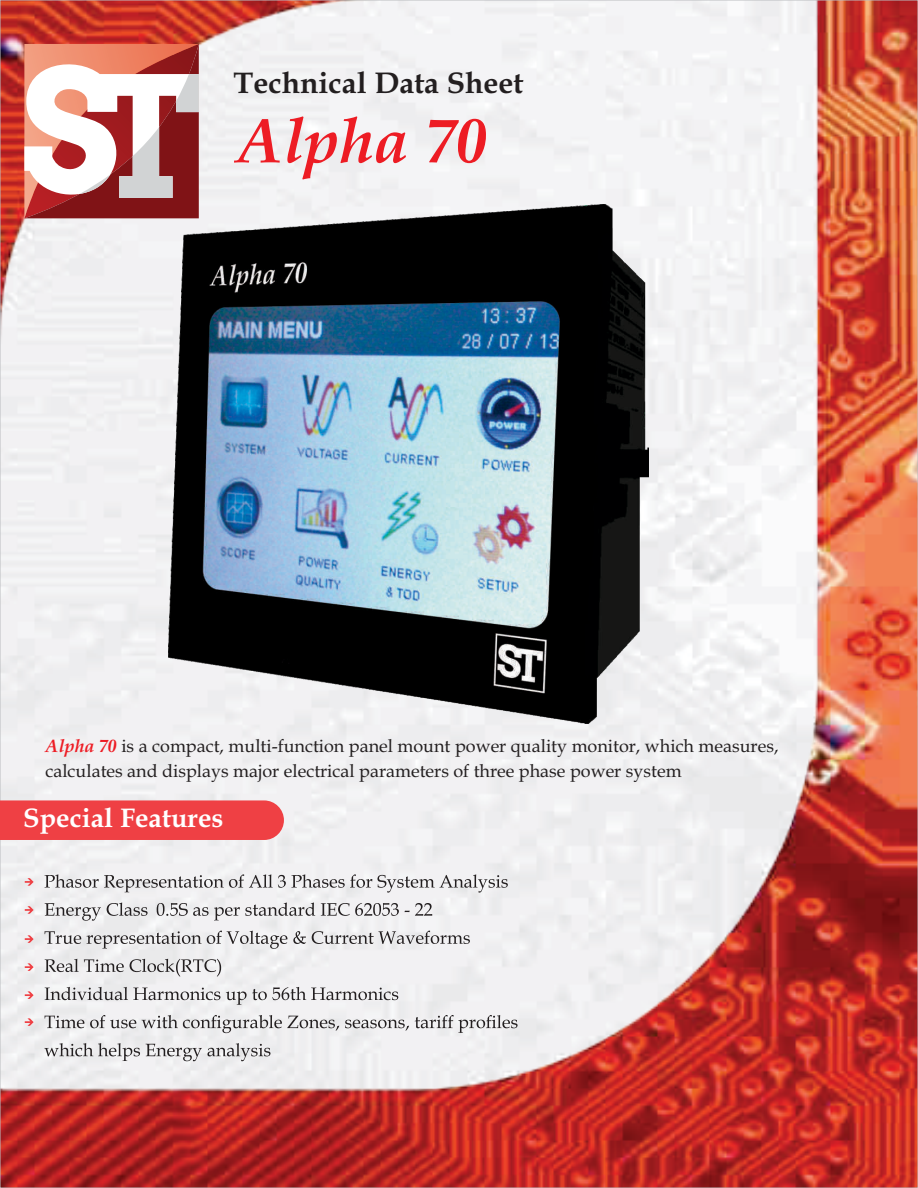
<style>
.page{position:relative;width:918px;height:1188px;background:#fff}
.page>*{position:absolute;margin:0;border:0;box-sizing:border-box;transform-origin:0 0}
.t1{font:italic 700 63px "Book Antiqua";color:#ed1c24}
.t2{font:700 30px "Book Antiqua";color:#231f20}
.t3{font:700 27px "Book Antiqua";color:#fff}
.t4{font:18px/24.8px "Book Antiqua";color:#231f20}
.s1{font-weight:700;font-style:italic;color:#ed1c24}
</style>
<div class="page">
<img style="left:2px;top:2px;width:914px;height:1184px">
<div style="left:0;top:800px;width:284px;height:40px;background:#ef4044"></div>
<svg style="left:25px;top:878px;width:9px;height:8px"></svg>
<svg style="left:25px;top:906px;width:9px;height:8px"></svg>
<svg style="left:25px;top:935px;width:9px;height:8px"></svg>
<svg style="left:25px;top:991px;width:9px;height:8px"></svg>
<svg style="left:25px;top:1018px;width:9px;height:8px"></svg>
<svg style="left:25px;top:963px;width:9px;height:8px"></svg>
<img style="left:169px;top:204px;width:479px;height:520px">
<svg style="left:44px;top:874px;width:474px;height:187px;fill:#f0eff0"></svg>
<svg style="left:24px;top:44px;width:175px;height:174px"></svg>
<h2 class="t2" style="left:234px;top:71px;width:291px">Technical Data Sheet</h2>
<h1 class="t1" style="left:237px;top:116px;width:252px">Alpha 70</h1>
<p class="t4" style="left:45px;top:736px;width:735px"><span class="s1">Alpha 70</span> is a compact, multi-function panel mount power quality monitor, which measures, calculates and displays major electrical parameters of three phase power system</p>
<h3 class="t3" style="left:23px;top:807px;width:202px">Special Features</h3>
</div>
